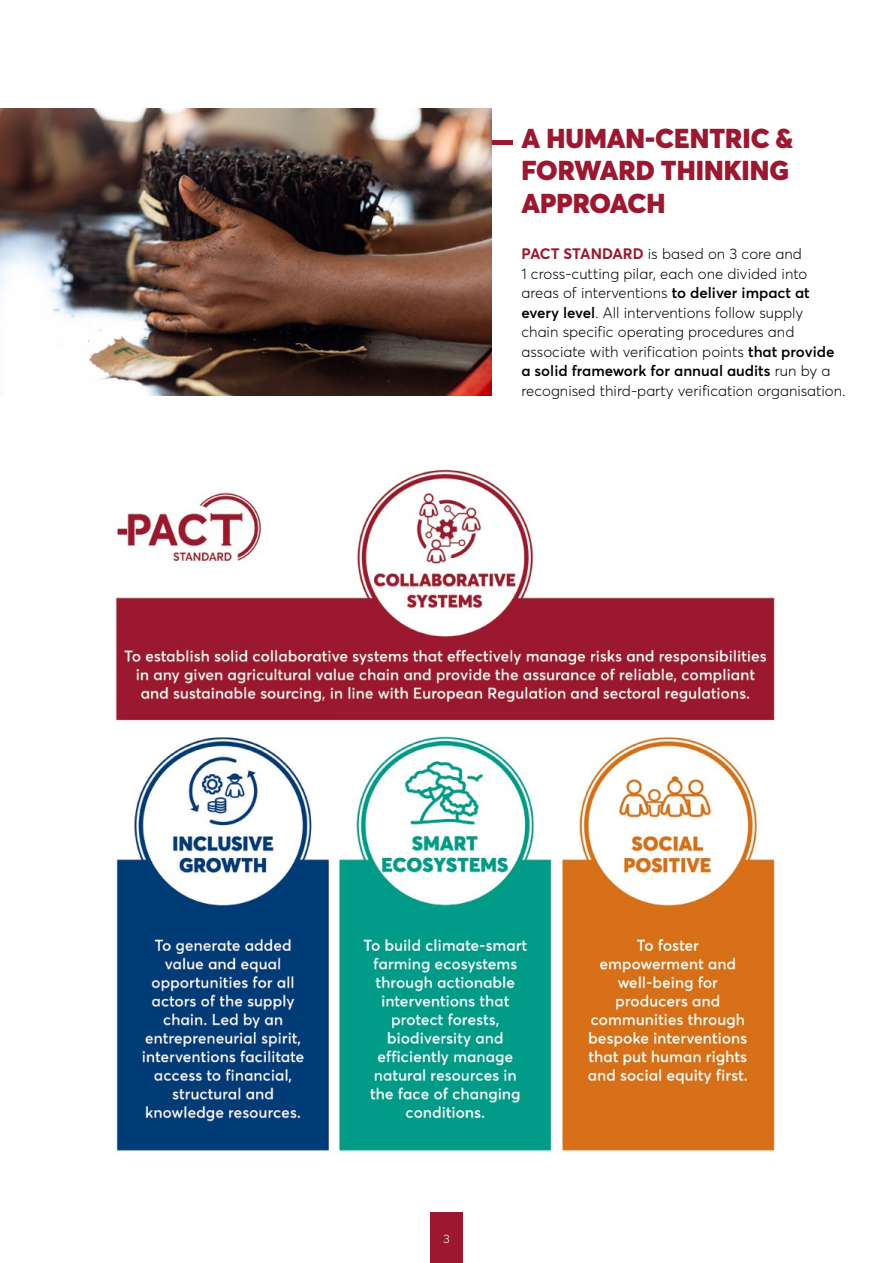
<style>
.page{position:relative;width:893px;height:1263px;background:#fff}
.page>*{position:absolute;margin:0;border:0;box-sizing:border-box;transform-origin:0 0}
.t1{font:900 27px/32.4px "Averta";color:#9b1830}
.t2{font:300 15px/19.5px "Averta";color:#000}
.t3{font:300 12px "Averta";color:#fff}
.s1{font-weight:700;color:#9c172e}
.s2{font-weight:600}
</style>
<div class="page">
<div style="left:430px;top:1212px;width:33px;height:51px;background:#9b1830"></div>
<img style="left:115px;top:469px;width:660px;height:684px">
<div style="left:470px;top:140px;width:43px;height:5px;background:#9b1830"></div>
<img style="left:0;top:108px;width:491px;height:288px">
<h1 class="t1" style="left:521px;top:122px;width:274px">A HUMAN-CENTRIC &amp;<br>FORWARD THINKING<br>APPROACH</h1>
<p class="t2" style="left:521px;top:244px;width:326px"><span class="s1">PACT STANDARD</span> is based on 3 core and<br>1 cross-cutting pilar, each one divided into areas of interventions <span class="s2">to deliver impact at every level</span>. All interventions follow supply<br>chain specific operating procedures and associate with verification points <span class="s2">that provide a solid framework for annual audits</span> run by a recognised third-party verification organisation.</p>
<p class="t3" style="left:443px;top:1231px;width:8px">3</p>
</div>
